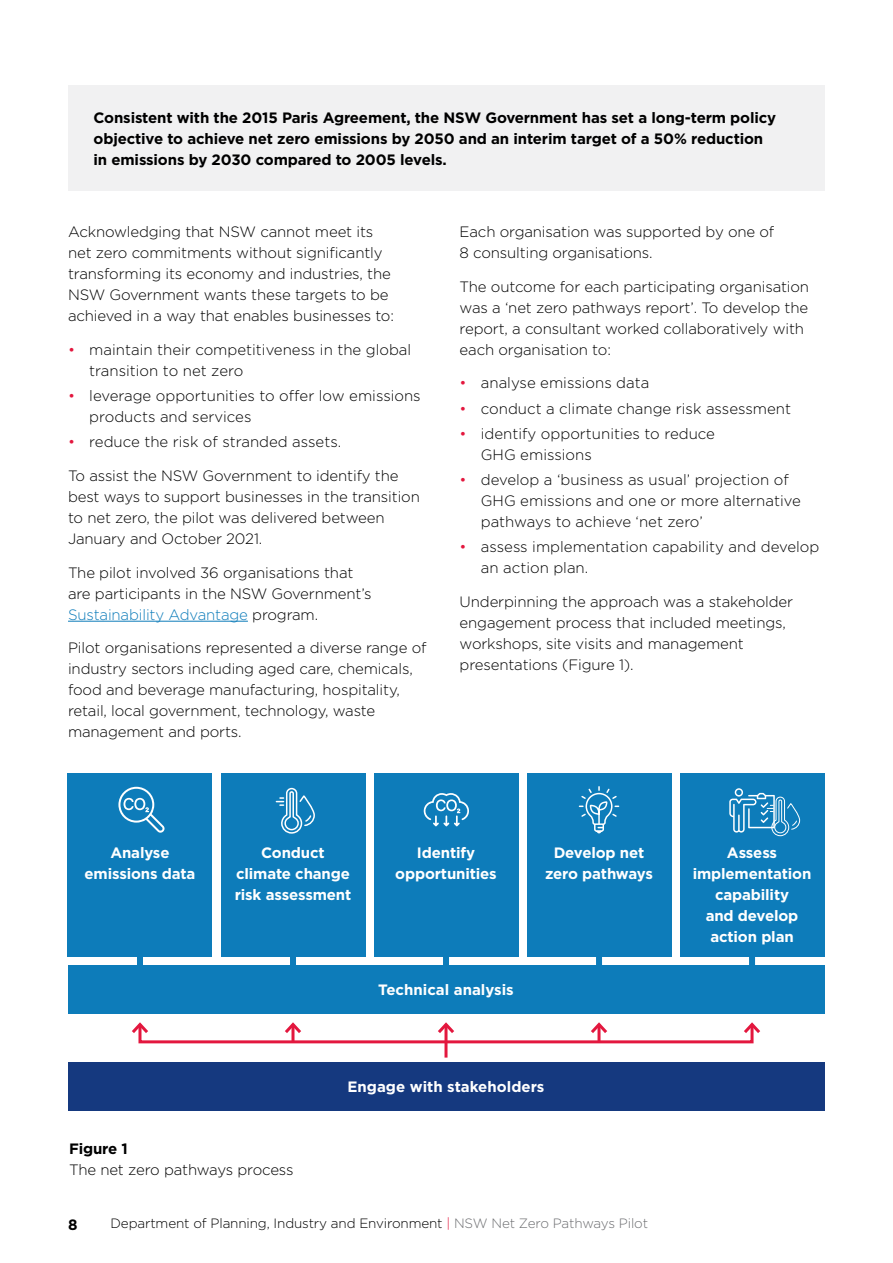
<style>
.page{position:relative;width:893px;height:1263px;background:#fff}
.page>*{position:absolute;margin:0;border:0;box-sizing:border-box;transform-origin:0 0}
.t1{font:300 15px/21px "Gotham";letter-spacing:-.01em;color:#000}
.t2{font:700 15px/21px "Gotham";letter-spacing:-.01em;color:#000}
.t3{font:700 15px/21px "Gotham";letter-spacing:-.01em;color:#fff;text-align:center}
.t4{font:300 13.5px "Gotham";letter-spacing:-.01em;color:#000}
.s1{color:#e3173e}
.s2{color:#0d7cba}
.s3{font-weight:700}
.s4{color:#6d6e71}
</style>
<div class="page">
<div style="left:68px;top:85px;width:757px;height:105px;background:#f1f1f2"></div>
<hr style="left:68px;top:621px;width:180px;height:1px;background:#0d7cba">
<div style="left:68px;top:1062px;width:756px;height:48px;background:#15397f"></div>
<div style="left:68px;top:965px;width:756px;height:48px;background:#0d7cba"></div>
<div style="left:68px;top:773px;width:144px;height:184px;background:#0d7cba"></div>
<div style="left:221px;top:773px;width:144px;height:184px;background:#0d7cba"></div>
<div style="left:527px;top:773px;width:144px;height:184px;background:#0d7cba"></div>
<div style="left:374px;top:773px;width:144px;height:184px;background:#0d7cba"></div>
<div style="left:680px;top:773px;width:144px;height:184px;background:#0d7cba"></div>
<div style="left:138px;top:1023px;width:615px;height:20px;border:3px solid #e3173e"></div>
<svg style="left:132px;top:1022px;width:19px;height:14px"></svg>
<svg style="left:741px;top:1022px;width:20px;height:14px"></svg>
<hr style="left:444px;top:1024px;width:3px;height:33px;background:#e3173e">
<svg style="left:435px;top:1022px;width:22px;height:14px"></svg>
<hr style="left:597px;top:1024px;width:3px;height:18px;background:#e3173e">
<svg style="left:588px;top:1022px;width:22px;height:14px"></svg>
<hr style="left:291px;top:1024px;width:3px;height:18px;background:#e3173e">
<svg style="left:282px;top:1022px;width:22px;height:14px"></svg>
<div style="left:137px;top:944px;width:6px;height:38px;background:#0d7cba"></div>
<div style="left:290px;top:944px;width:6px;height:38px;background:#0d7cba"></div>
<div style="left:443px;top:944px;width:6px;height:38px;background:#0d7cba"></div>
<div style="left:596px;top:944px;width:6px;height:38px;background:#0d7cba"></div>
<div style="left:749px;top:944px;width:6px;height:38px;background:#0d7cba"></div>
<svg style="left:118px;top:787px;width:47px;height:46px"></svg>
<svg style="left:275px;top:787px;width:40px;height:47px"></svg>
<svg style="left:424px;top:793px;width:45px;height:33px"></svg>
<svg style="left:578px;top:786px;width:42px;height:48px"></svg>
<svg style="left:729px;top:788px;width:72px;height:49px"></svg>
<p class="t2" style="left:94px;top:107px;width:684px">Consistent with the 2015 Paris Agreement, the NSW Government has set a long-term policy objective to achieve net zero emissions by 2050 and an interim target of a 50% reduction in emissions by 2030 compared to 2005 levels.</p>
<p class="t1" style="left:68px;top:221px;width:327px">Acknowledging that NSW cannot meet its net zero commitments without significantly transforming its economy and industries, the NSW Government wants these targets to be achieved in a way that enables businesses to:</p>
<p class="t1" style="left:89px;top:338px;width:323px;text-indent:-21px"><span class="s1">•</span> maintain their competitiveness in the global transition to net zero</p>
<p class="t1" style="left:89px;top:385px;width:333px;text-indent:-21px"><span class="s1">•</span> leverage opportunities to offer low emissions products and services</p>
<p class="t1" style="left:68px;top:431px;width:275px"><span class="s1">•</span> reduce the risk of stranded assets.</p>
<p class="t1" style="left:68px;top:465px;width:353px">To assist the NSW Government to identify the best ways to support businesses in the transition to net zero, the pilot was delivered between January and October 2021.</p>
<p class="t1" style="left:68px;top:561px;width:305px">The pilot involved 36 organisations that are participants in the NSW Government’s<br><span class="s2">Sustainability Advantage</span> program.</p>
<p class="t1" style="left:68px;top:637px;width:360px">Pilot organisations represented a diverse range of industry sectors including aged care, chemicals, food and beverage manufacturing, hospitality, retail, local government, technology, waste management and ports.</p>
<p class="t1" style="left:460px;top:221px;width:316px">Each organisation was supported by one of<br>8 consulting organisations.</p>
<p class="t1" style="left:460px;top:275px;width:351px">The outcome for each participating organisation was a ‘net zero pathways report’. To develop the report, a consultant worked collaboratively with each organisation to:</p>
<p class="t1" style="left:460px;top:372px;width:191px"><span class="s1">•</span> analyse emissions data</p>
<p class="t1" style="left:460px;top:397px;width:333px"><span class="s1">•</span> conduct a climate change risk assessment</p>
<p class="t1" style="left:481px;top:423px;width:236px;text-indent:-21px"><span class="s1">•</span> identify opportunities to reduce<br>GHG emissions</p>
<p class="t1" style="left:481px;top:469px;width:321px;text-indent:-21px"><span class="s1">•</span> develop a ‘business as usual’ projection of<br>GHG emissions and one or more alternative pathways to achieve ‘net zero’</p>
<p class="t1" style="left:481px;top:536px;width:340px;text-indent:-21px"><span class="s1">•</span> assess implementation capability and develop an action plan.</p>
<p class="t1" style="left:460px;top:591px;width:335px">Underpinning the approach was a stakeholder engagement process that included meetings, workshops, site visits and management presentations (Figure 1).</p>
<p class="t3" style="left:85px;top:842px;width:112px">Analyse emissions data</p>
<p class="t3" style="left:235px;top:842px;width:118px">Conduct climate change risk assessment</p>
<p class="t3" style="left:395px;top:842px;width:103px">Identify opportunities</p>
<p class="t3" style="left:378px;top:979px;width:137px">Technical analysis</p>
<p class="t3" style="left:545px;top:842px;width:109px">Develop net zero pathways</p>
<p class="t3" style="left:693px;top:842px;width:120px">Assess implementation capability<br>and develop action plan</p>
<p class="t1" style="left:69px;top:1137px;width:226px"><span class="s3">Figure 1<br></span>The net zero pathways process</p>
<p class="t3" style="left:348px;top:1076px;width:198px">Engage with stakeholders</p>
<p class="t2" style="left:68px;top:1214px;width:11px">8</p>
<p class="t4" style="left:111px;top:1215px;width:539px">Department of Planning, Industry and Environment <span class="s1">|</span> <span class="s4">NSW Net Zero Pathways Pilot</span></p>
</div>
